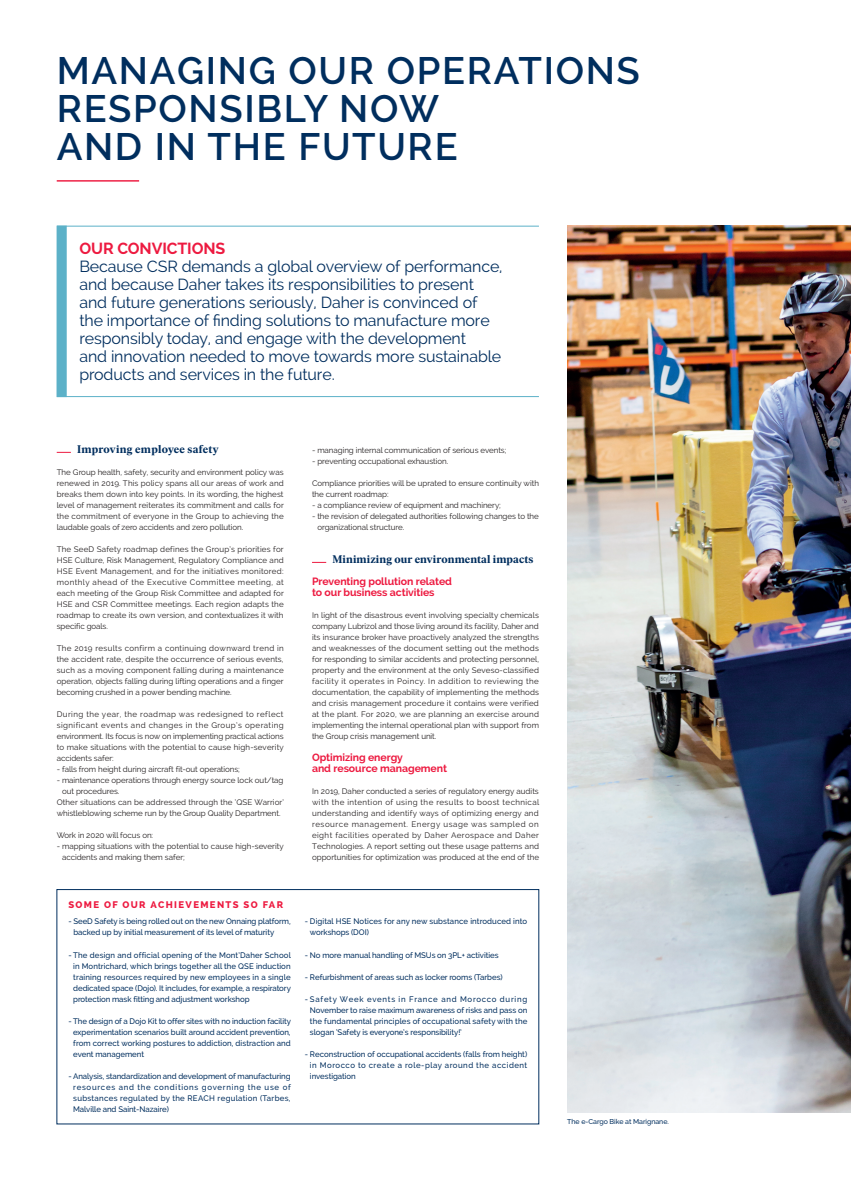
<style>
.page{position:relative;width:851px;height:1191px;background:#fff}
.page>*{position:absolute;margin:0;border:0;box-sizing:border-box;transform-origin:0 0}
.t1{font:600 38px/38px "Raleway";letter-spacing:.045em;color:#002e5e}
.t2{font:16px/18px "Raleway";letter-spacing:-.01em;color:#002e5e}
.t3{font:700 16px "Raleway";letter-spacing:-.005em;color:#ed1a40}
.t4{font:700 11px "Ivar Headline";letter-spacing:.015em;color:#002e5e}
.t5{font:700 10.5px/11px "Raleway";letter-spacing:-.005em;color:#ed1a40}
.t6{font:800 9.5px "Raleway";letter-spacing:.145em;color:#ed1a40}
.t7{font:8px/11px "Raleway";letter-spacing:-.01em;color:#231f20;text-align:justify}
.t8{font:500 8px/11px "Raleway";letter-spacing:-.01em;color:#002e5e;text-align:justify}
.t9{font:500 8px/11px "Raleway";letter-spacing:.01em;color:#002e5e}
.t10{font:8px "Raleway";letter-spacing:.01em;color:#231f20}
.t11{font:500 7px "Raleway";letter-spacing:-.005em;color:#002e5e}
</style>
<div class="page">
<hr style="left:57px;top:180px;width:82px;height:2px;background:#ed1a40">
<svg style="left:57px;top:452px;width:14px;height:1px"></svg>
<svg style="left:312px;top:562px;width:14px;height:1px"></svg>
<img style="left:567px;top:226px;width:283px;height:886px">
<div style="left:57px;top:889px;width:482px;height:235px;border:1px solid #002e5e"></div>
<svg style="left:56px;top:225px;width:483px;height:172px"></svg>
<div style="left:57px;top:226px;width:10px;height:171px;background:#5cb1c8"></div>
<h1 class="t1" style="left:57px;top:51px;width:584px">MANAGING OUR OPERATIONS<br>RESPONSIBLY NOW<br>AND IN THE FUTURE</h1>
<h2 class="t3" style="left:79px;top:239px;width:147px">OUR CONVICTIONS</h2>
<p class="t2" style="left:79px;top:257px;width:424px">Because CSR demands a global overview of performance, and because Daher takes its responsibilities to present and future generations seriously, Daher is convinced of the importance of finding solutions to manufacture more responsibly today, and engage with the development<br>and innovation needed to move towards more sustainable products and services in the future.</p>
<h3 class="t4" style="left:77px;top:443px;width:143px">Improving employee safety</h3>
<p class="t7" style="left:57px;top:466px;width:229px">The Group health, safety, security and environment policy was renewed in 2019. This policy spans all our areas of work and breaks them down into key points. In its wording, the highest level of management reiterates its commitment and calls for the commitment of everyone in the Group to achieving the laudable goals of zero accidents and zero pollution.</p>
<p class="t7" style="left:57px;top:543px;width:229px">The SeeD Safety roadmap defines the Group’s priorities for HSE Culture, Risk Management, Regulatory Compliance and HSE Event Management, and for the initiatives monitored: monthly ahead of the Executive Committee meeting, at each meeting of the Group Risk Committee and adapted for HSE and CSR Committee meetings. Each region adapts the roadmap to create its own version, and contextualizes it with specific goals.</p>
<p class="t7" style="left:57px;top:642px;width:228px">The 2019 results confirm a continuing downward trend in the accident rate, despite the occurrence of serious events, such as a moving component falling during a maintenance operation, objects falling during lifting operations and a finger becoming crushed in a power bending machine.</p>
<p class="t7" style="left:57px;top:708px;width:229px">During the year, the roadmap was redesigned to reflect significant events and changes in the Group’s operating environment. Its focus is now on implementing practical actions to make situations with the potential to cause high-severity accidents safer:</p>
<p class="t7" style="left:57px;top:763px;width:185px">- falls from height during aircraft fit-out operations;</p>
<p class="t7" style="left:57px;top:774px;width:228px">- maintenance operations through energy source lock out/tag</p>
<p class="t7" style="left:62px;top:785px;width:59px">out procedures.</p>
<p class="t10" style="left:57px;top:797px;width:229px">Other situations can be addressed through the ‘QSE Warrior’</p>
<p class="t7" style="left:57px;top:807px;width:225px">whistleblowing scheme run by the Group Quality Department.</p>
<p class="t7" style="left:57px;top:829px;width:98px">Work in 2020 will focus on:</p>
<p class="t7" style="left:62px;top:840px;width:223px;text-indent:-5px">- mapping situations with the potential to cause high-severity accidents and making them safer;</p>
<p class="t7" style="left:312px;top:444px;width:196px">- managing internal communication of serious events;</p>
<p class="t7" style="left:312px;top:455px;width:138px">- preventing occupational exhaustion.</p>
<p class="t7" style="left:312px;top:477px;width:228px">Compliance priorities will be uprated to ensure continuity with the current roadmap:</p>
<p class="t7" style="left:312px;top:499px;width:190px">- a compliance review of equipment and machinery;</p>
<p class="t7" style="left:317px;top:510px;width:223px;text-indent:-5px">- the revision of delegated authorities following changes to the organizational structure.</p>
<h3 class="t4" style="left:332px;top:553px;width:203px">Minimizing our environmental impacts</h3>
<h3 class="t5" style="left:312px;top:576px;width:141px">Preventing pollution related to our business activities</h3>
<p class="t7" style="left:312px;top:609px;width:228px">In light of the disastrous event involving specialty chemicals company Lubrizol and those living around its facility, Daher and its insurance broker have proactively analyzed the strengths and weaknesses of the document setting out the methods for responding to similar accidents and protecting personnel, property and the environment at the only Seveso-classified facility it operates in Poincy. In addition to reviewing the documentation, the capability of implementing the methods and crisis management procedure it contains were verified at the plant. For 2020, we are planning an exercise around implementing the internal operational plan with support from the Group crisis management unit.</p>
<h3 class="t5" style="left:312px;top:752px;width:136px">Optimizing energy<br>and resource management</h3>
<p class="t7" style="left:312px;top:785px;width:229px">In 2019, Daher conducted a series of regulatory energy audits with the intention of using the results to boost technical understanding and identify ways of optimizing energy and resource management. Energy usage was sampled on eight facilities operated by Daher Aerospace and Daher Technologies. A report setting out these usage patterns and opportunities for optimization was produced at the end of the</p>
<p class="t6" style="left:68px;top:899px;width:216px">SOME OF OUR ACHIEVEMENTS SO FAR</p>
<p class="t8" style="left:73px;top:916px;width:219px;text-indent:-5px">- SeeD Safety is being rolled out on the new Onnaing platform, backed up by initial measurement of its level of maturity</p>
<p class="t8" style="left:73px;top:949px;width:219px;text-indent:-5px">- The design and official opening of the Mont’Daher School in Montrichard, which brings together all the QSE induction training resources required by new employees in a single dedicated space (Dojo). It includes, for example, a respiratory protection mask fitting and adjustment workshop</p>
<p class="t8" style="left:73px;top:1015px;width:219px;text-indent:-5px">- The design of a Dojo Kit to offer sites with no induction facility experimentation scenarios built around accident prevention, from correct working postures to addiction, distraction and event management</p>
<p class="t8" style="left:73px;top:1070px;width:219px;text-indent:-5px">- Analysis, standardization and development of manufacturing resources and the conditions governing the use of substances regulated by the REACH regulation (Tarbes, Malville and Saint-Nazaire)</p>
<p class="t9" style="left:310px;top:916px;width:219px;text-indent:-5px">- Digital HSE Notices for any new substance introduced into workshops (DOI)</p>
<p class="t8" style="left:305px;top:949px;width:195px">- No more manual handling of MSUs on 3PL+ activities</p>
<p class="t8" style="left:305px;top:971px;width:199px">- Refurbishment of areas such as locker rooms (Tarbes)</p>
<p class="t8" style="left:310px;top:993px;width:219px;text-indent:-5px">- Safety Week events in France and Morocco during November to raise maximum awareness of risks and pass on the fundamental principles of occupational safety with the slogan ‘Safety is everyone’s responsibility!’</p>
<p class="t8" style="left:310px;top:1048px;width:219px;text-indent:-5px">- Reconstruction of occupational accidents (falls from height) in Morocco to create a role-play around the accident investigation</p>
<p class="t11" style="left:567px;top:1117px;width:103px">The e-Cargo Bike at Marignane.</p>
</div>
